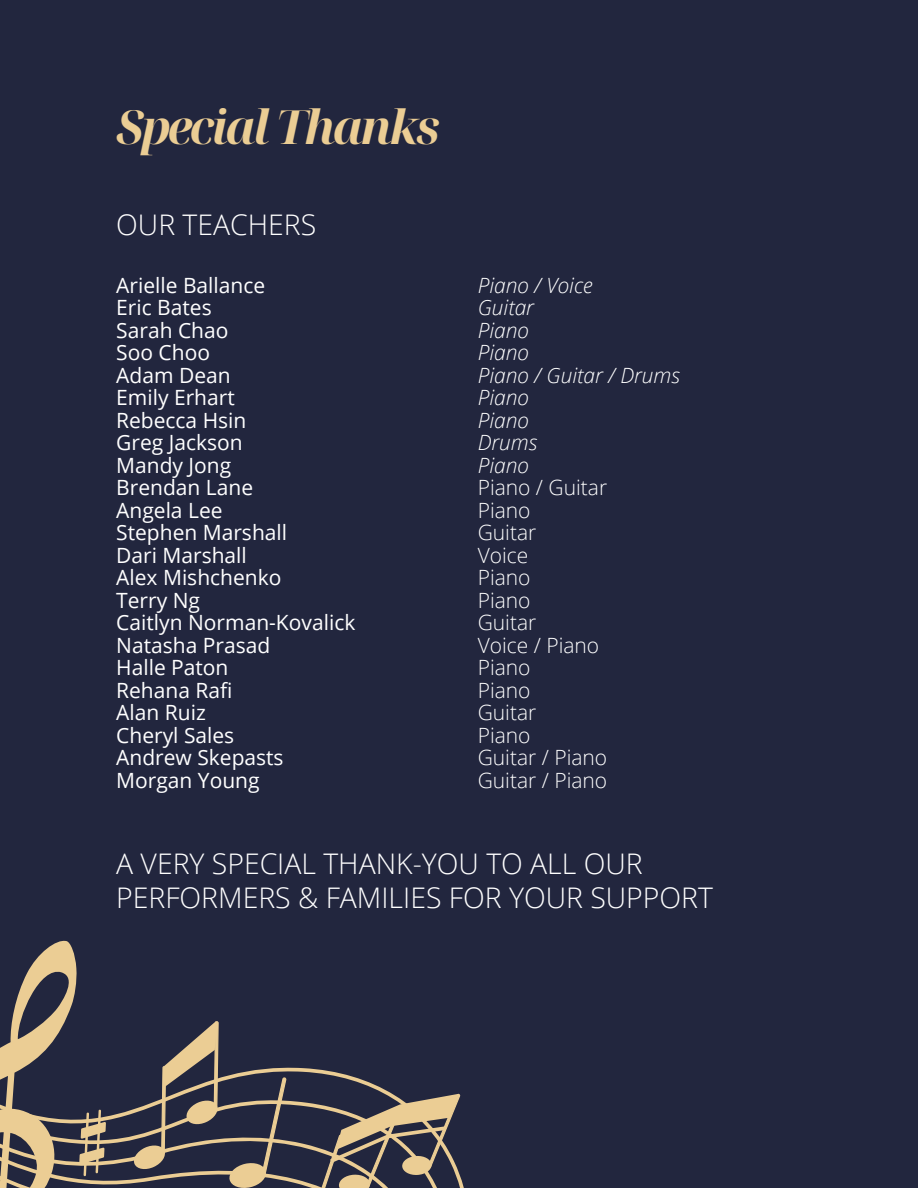
<style>
.page{position:relative;width:918px;height:1188px;background:#22263e}
.page>*{position:absolute;margin:0;border:0;box-sizing:border-box;transform-origin:0 0}
.t1{font:italic 700 46.95px "Noto Serif Display";letter-spacing:-.055em;color:#ebcd94}
.t2{font:300 28.35px/33.8px "Open Sans";color:#fff}
.t3{font:21px/22.5px "Open Sans";color:#fff}
.t4{font:300 21px/22.5px "Open Sans";color:#fff}
.t5{font:italic 300 21px/22.5px "Open Sans";color:#fff}
</style>
<div class="page">
<svg style="left:114px;top:1021px;width:347px;height:167px"></svg>
<svg style="left:0;top:940px;width:114px;height:248px"></svg>
<h1 class="t1" style="left:116px;top:93px;width:326px">Special Thanks</h1>
<h2 class="t2" style="left:116px;top:207px;width:201px">OUR TEACHERS</h2>
<p class="t3" style="left:116px;top:273px;width:241px">Arielle Ballance<br>Eric Bates<br>Sarah Chao<br>Soo Choo<br>Adam Dean<br>Emily Erhart<br>Rebecca Hsin<br>Greg Jackson<br>Mandy Jong<br>Brendan Lane<br>Angela Lee<br>Stephen Marshall<br>Dari Marshall<br>Alex Mishchenko<br>Terry Ng<br>Caitlyn Norman-Kovalick<br>Natasha Prasad<br>Halle Paton<br>Rehana Rafi<br>Alan Ruiz<br>Cheryl Sales<br>Andrew Skepasts<br>Morgan Young</p>
<p class="t5" style="left:478px;top:273px;width:204px">Piano / Voice<br>Guitar<br>Piano<br>Piano<br>Piano / Guitar / Drums<br>Piano<br>Piano<br>Drums<br>Piano</p>
<p class="t4" style="left:478px;top:476px;width:131px">Piano / Guitar<br>Piano<br>Guitar<br>Voice<br>Piano<br>Piano<br>Guitar<br>Voice / Piano<br>Piano<br>Piano<br>Guitar<br>Piano<br>Guitar / Piano<br>Guitar / Piano</p>
<h2 class="t2" style="left:116px;top:847px;width:598px">A VERY SPECIAL THANK-YOU TO ALL OUR<br>PERFORMERS &amp; FAMILIES FOR YOUR SUPPORT</h2>
</div>
